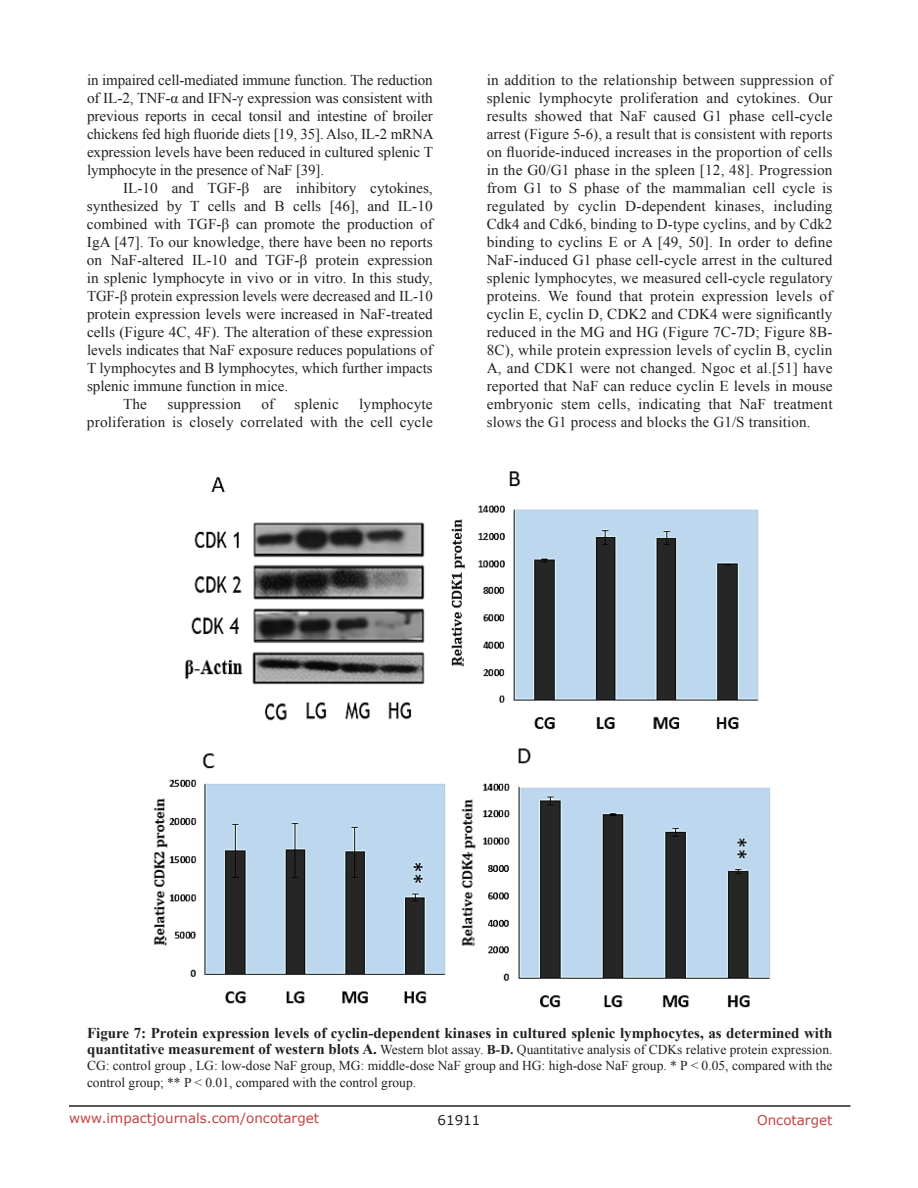
<style>
.page{position:relative;width:918px;height:1188px;background:#fff}
.page>*{position:absolute;margin:0;border:0;box-sizing:border-box;transform-origin:0 0}
.t1{font:15px/18px "Times New Roman";color:#231f20;text-align:justify}
.t2{font:700 15px "Times New Roman";color:#231f20}
.t3{font:13.5px/16.2px "Times New Roman";color:#231f20;text-align:justify}
.t4{font:13.5px "Verdana";color:#c24141}
.t5{font:13.5px "Verdana";color:#231f20}
.s1{font-weight:700;font-size:15px}
.s2{font-weight:700}
</style>
<div class="page">
<hr style="left:69px;top:1105px;width:781px;height:2px;background:#231f20">
<img style="left:153px;top:471px;width:618px;height:537px">
<p class="t1" style="left:87px;top:71px;width:348px">in impaired cell-mediated immune function. The reduction of IL-2, TNF-α and IFN-γ expression was consistent with previous reports in cecal tonsil and intestine of broiler chickens fed high fluoride diets [19, 35]. Also, IL-2 mRNA expression levels have been reduced in cultured splenic T lymphocyte in the presence of NaF [39].</p>
<p class="t1" style="left:123px;top:179px;width:311px">IL-10 and TGF-β are inhibitory cytokines,</p>
<p class="t1" style="left:87px;top:197px;width:347px">synthesized by T cells and B cells [46], and IL-10</p>
<p class="t1" style="left:87px;top:215px;width:347px">combined with TGF-β can promote the production of</p>
<p class="t1" style="left:87px;top:233px;width:347px">IgA [47]. To our knowledge, there have been no reports</p>
<p class="t1" style="left:87px;top:251px;width:347px">on NaF-altered IL-10 and TGF-β protein expression</p>
<p class="t1" style="left:87px;top:269px;width:347px">in splenic lymphocyte in vivo or in vitro. In this study,</p>
<p class="t1" style="left:87px;top:287px;width:347px">TGF-β protein expression levels were decreased and IL-10</p>
<p class="t1" style="left:87px;top:305px;width:347px">protein expression levels were increased in NaF-treated</p>
<p class="t1" style="left:87px;top:323px;width:347px">cells (Figure 4C, 4F). The alteration of these expression</p>
<p class="t1" style="left:87px;top:341px;width:347px">levels indicates that NaF exposure reduces populations of</p>
<p class="t1" style="left:87px;top:359px;width:347px">T lymphocytes and B lymphocytes, which further impacts</p>
<p class="t1" style="left:87px;top:377px;width:203px">splenic immune function in mice.</p>
<p class="t1" style="left:123px;top:395px;width:26px">The</p>
<p class="t1" style="left:167px;top:395px;width:75px">suppression</p>
<p class="t1" style="left:261px;top:395px;width:14px">of</p>
<p class="t1" style="left:295px;top:395px;width:46px">splenic</p>
<p class="t1" style="left:87px;top:395px;width:347px;text-align:right">lymphocyte<br>proliferation is closely correlated with the cell cycle</p>
<p class="t1" style="left:487px;top:71px;width:347px">in addition to the relationship between suppression of splenic lymphocyte proliferation and cytokines. Our results showed that NaF caused G1 phase cell-cycle arrest (Figure 5-6), a result that is consistent with reports on fluoride-induced increases in the proportion of cells in the G0/G1 phase in the spleen [12, 48]. Progression from G1 to S phase of the mammalian cell cycle is regulated by cyclin D-dependent kinases, including Cdk4 and Cdk6, binding to D-type cyclins, and by Cdk2 binding to cyclins E or A [49, 50]. In order to define NaF-induced G1 phase cell-cycle arrest in the cultured splenic lymphocytes, we measured cell-cycle regulatory proteins. We found that protein expression levels of cyclin E, cyclin D, CDK2 and CDK4 were significantly reduced in the MG and HG (Figure 7C-7D; Figure 8B-8C), while protein expression levels of cyclin B, cyclin A, and CDK1 were not changed. Ngoc et al.[51] have reported that NaF can reduce cyclin E levels in mouse embryonic stem cells, indicating that NaF treatment slows the G1 process and blocks the G1/S transition.</p>
<p class="t2" style="left:87px;top:1023px;width:747px">Figure 7: Protein expression levels of cyclin-dependent kinases in cultured splenic lymphocytes, as determined with</p>
<p class="t3" style="left:87px;top:1041px;width:747px"><span class="s1">quantitative measurement of western blots A.</span> Western blot assay. <span class="s2">B-D.</span> Quantitative analysis of CDKs relative protein expression.<br>CG: control group , LG: low-dose NaF group, MG: middle-dose NaF group and HG: high-dose NaF group. * P &lt; 0.05, compared with the control group; ** P &lt; 0.01, compared with the control group.</p>
<p class="t4" style="left:69px;top:1109px;width:252px">www.impactjournals.com/oncotarget</p>
<p class="t5" style="left:438px;top:1111px;width:44px">61911</p>
<p class="t4" style="left:757px;top:1111px;width:77px">Oncotarget</p>
</div>
